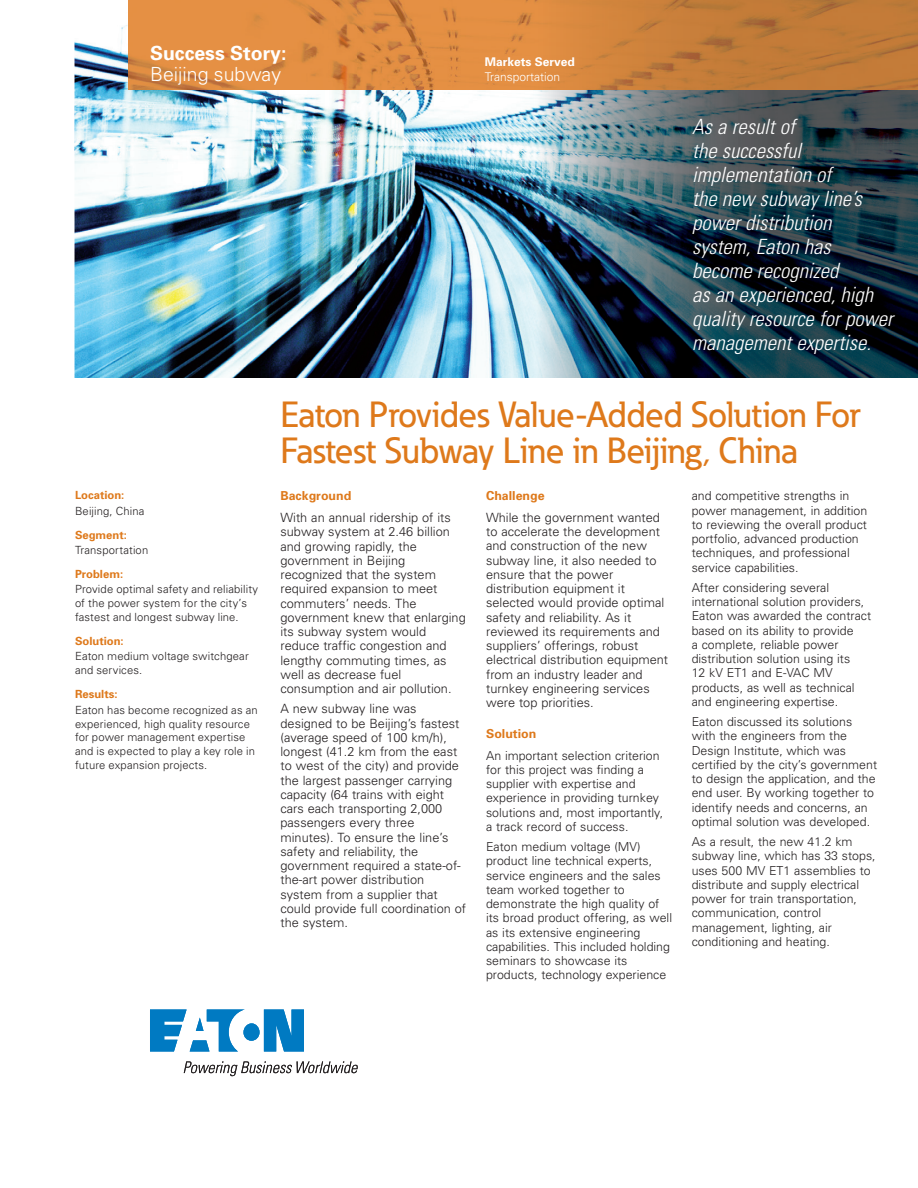
<style>
.page{position:relative;width:918px;height:1188px;background:#fff}
.page>*{position:absolute;margin:0;border:0;box-sizing:border-box;transform-origin:0 0}
.t1{font:500 36px/36px "Eaton";letter-spacing:-.01em;color:#de791b}
.t2{font:italic 300 condensed 21px/24px "Univers";color:#fff}
.t3{font:700 19.5px "Univers";color:#fff}
.t4{font:300 19.5px "Univers";color:#fff}
.t5{font:300 12.75px/14.2px "Univers";color:#231f20}
.t6{font:300 12.3px/14.2px "Univers";color:#231f20}
.t7{font:700 12.3px "Univers";color:#de791b}
.t8{font:300 12px "Univers";color:#fff}
.t9{font:700 12px "Univers";color:#fff}
.t10{font:300 11.25px/13.8px "Univers";letter-spacing:.01em;color:#231f20}
.t11{font:700 11.25px "Univers";color:#de791b}
</style>
<div class="page">
<img style="left:75px;top:0;width:283px;height:378px">
<img style="left:358px;top:90px;width:560px;height:288px">
<img style="left:129px;top:0;width:789px;height:90px">
<svg style="left:150px;top:1010px;width:154px;height:42px"></svg>
<svg style="left:184px;top:1061px;width:174px;height:15px"></svg>
<h3 class="t3" style="left:150px;top:42px;width:138px">Success Story:</h3>
<h3 class="t4" style="left:150px;top:63px;width:133px">Beijing subway</h3>
<p class="t9" style="left:485px;top:55px;width:92px">Markets Served</p>
<p class="t8" style="left:485px;top:70px;width:77px">Transportation</p>
<h2 class="t2" style="left:692px;top:115px;width:202px">As a result of<br>the successful implementation of<br>the new subway line’s power distribution system, Eaton has become recognized<br>as an experienced, high quality resource for power management expertise.</h2>
<p class="t11" style="left:75px;top:488px;width:51px">Location:</p>
<p class="t10" style="left:75px;top:504px;width:71px">Beijing, China</p>
<p class="t11" style="left:75px;top:528px;width:53px">Segment:</p>
<p class="t10" style="left:75px;top:543px;width:75px">Transportation</p>
<p class="t11" style="left:75px;top:567px;width:50px">Problem:</p>
<p class="t10" style="left:75px;top:582px;width:185px">Provide optimal safety and reliability of the power system for the city’s fastest and longest subway line.</p>
<p class="t11" style="left:75px;top:634px;width:50px">Solution:</p>
<p class="t10" style="left:75px;top:650px;width:175px">Eaton medium voltage switchgear and services.</p>
<p class="t11" style="left:75px;top:687px;width:44px">Results:</p>
<p class="t10" style="left:75px;top:703px;width:184px">Eaton has become recognized as an experienced, high quality resource for power management expertise and is expected to play a key role in future expansion projects.</p>
<h1 class="t1" style="left:280px;top:396px;width:582px">Eaton Provides Value-Added Solution For<br>Fastest Subway Line in Beijing, China</h1>
<p class="t7" style="left:280px;top:489px;width:72px">Background</p>
<p class="t5" style="left:280px;top:510px;width:187px">With an annual ridership of its subway system at 2.46 billion and growing rapidly, the government in Beijing recognized that the system required expansion to meet commuters’ needs. The government knew that enlarging its subway system would reduce traffic congestion and lengthy commuting times, as well as decrease fuel consumption and air pollution.</p>
<p class="t5" style="left:280px;top:702px;width:187px">A new subway line was designed to be Beijing’s fastest (average speed of 100 km/h), longest (41.2 km from the east to west of the city) and provide the largest passenger carrying capacity (64 trains with eight cars each transporting 2,000 passengers every three minutes). To ensure the line’s safety and reliability, the government required a state-of&shy;the-art power distribution system from a supplier that could provide full coordination of the system.</p>
<p class="t7" style="left:486px;top:488px;width:60px">Challenge</p>
<p class="t5" style="left:486px;top:510px;width:184px">While the government wanted to accelerate the development and construction of the new subway line, it also needed to ensure that the power distribution equipment it selected would provide optimal safety and reliability. As it reviewed its requirements and suppliers’ offerings, robust electrical distribution equipment from an industry leader and turnkey engineering services were top priorities.</p>
<p class="t7" style="left:486px;top:726px;width:52px">Solution</p>
<p class="t6" style="left:486px;top:748px;width:179px">An important selection criterion for this project was finding a supplier with expertise and experience in providing turnkey solutions and, most importantly, a track record of success.</p>
<p class="t6" style="left:486px;top:840px;width:188px">Eaton medium voltage (MV) product line technical experts, service engineers and the sales team worked together to demonstrate the high quality of its broad product offering, as well as its extensive engineering capabilities. This included holding seminars to showcase its products, technology experience</p>
<p class="t6" style="left:692px;top:489px;width:177px">and competitive strengths in power management, in addition to reviewing the overall product portfolio, advanced production techniques, and professional service capabilities.</p>
<p class="t6" style="left:692px;top:580px;width:181px">After considering several international solution providers,<br>Eaton was awarded the contract based on its ability to provide<br>a complete, reliable power distribution solution using its<br>12 kV ET1 and E-VAC MV products, as well as technical and engineering expertise.</p>
<p class="t6" style="left:692px;top:715px;width:187px">Eaton discussed its solutions with the engineers from the<br>Design Institute, which was certified by the city’s government to design the application, and the end user. By working together to identify needs and concerns, an optimal solution was developed.</p>
<p class="t6" style="left:692px;top:835px;width:185px">As a result, the new 41.2 km subway line, which has 33 stops, uses 500 MV ET1 assemblies to distribute and supply electrical power for train transportation, communication, control management, lighting, air conditioning and heating.</p>
</div>
